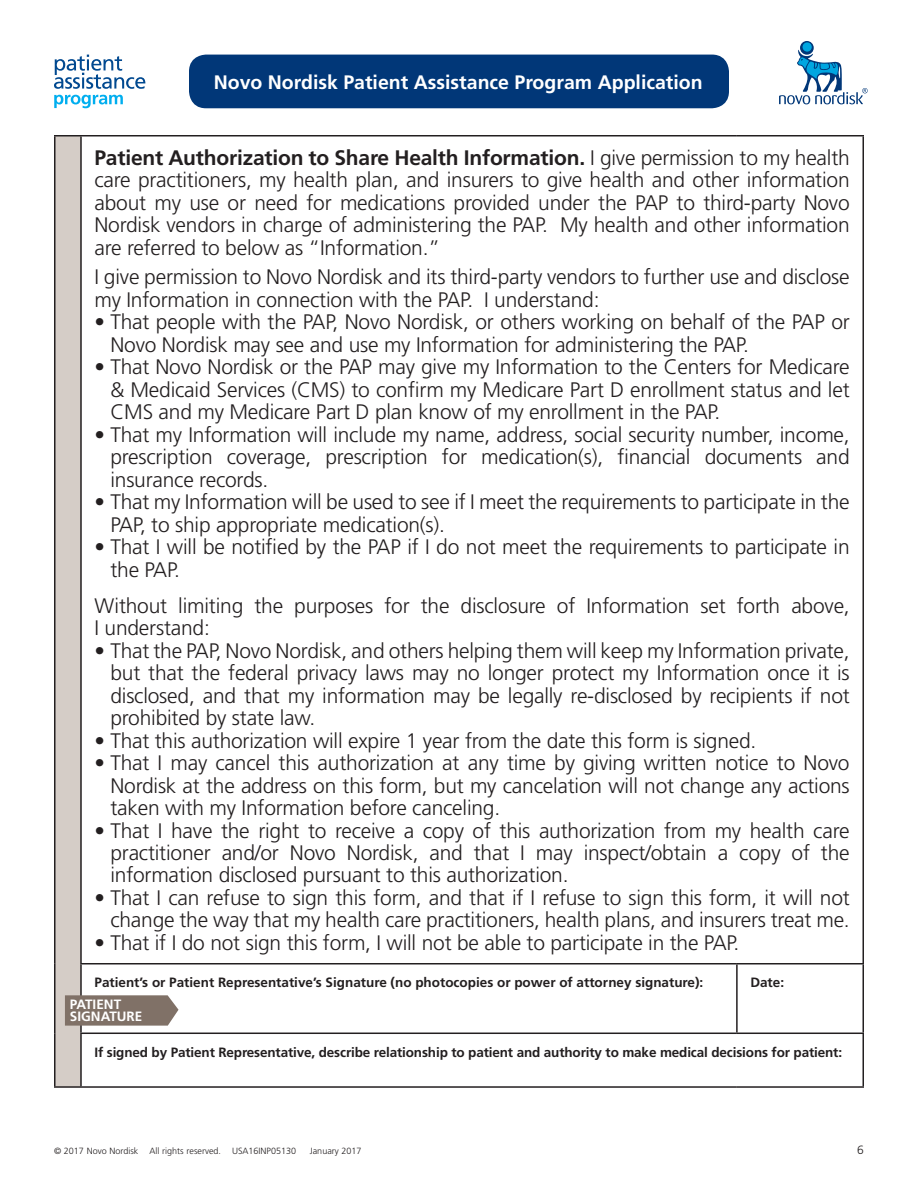
<style>
.page{position:relative;width:918px;height:1188px;background:#fff}
.page>*{position:absolute;margin:0;border:0;box-sizing:border-box;transform-origin:0 0}
.t1{font:300 21px/22.5px "Frutiger";letter-spacing:-.01em;color:#231f20;text-align:justify}
.t2{font:700 19.5px "Frutiger";color:#fff}
.t3{font:700 13.5px "Frutiger";letter-spacing:-.01em;color:#231f20}
.t4{font:700 13.5px/12px "Frutiger";color:#fff}
.t5{font:300 12px "Frutiger";color:#231f20}
.t6{font:300 9px "Frutiger";color:#231f20}
.s1{font-weight:700}
</style>
<div class="page">
<svg style="left:800px;top:41px;width:14px;height:14px"></svg>
<div style="left:803px;top:42px;width:9px;height:10px;background:#00a6e0;border-radius:50%"></div>
<svg style="left:779px;top:49px;width:89px;height:55px"></svg>
<svg style="left:54px;top:55px;width:91px;height:34px"></svg>
<svg style="left:54px;top:95px;width:69px;height:13px"></svg>
<div style="left:189px;top:55px;width:540px;height:53px;background:#013778;border-radius:17px"></div>
<div style="left:55px;top:136px;width:26px;height:951px;background:#d5cdc7"></div>
<hr style="left:54px;top:136px;width:2px;height:828px;background:#231f20">
<hr style="left:80px;top:136px;width:2px;height:827px;background:#231f20">
<hr style="left:862px;top:136px;width:2px;height:827px;background:#231f20">
<hr style="left:54px;top:964px;width:2px;height:69px;background:#231f20">
<hr style="left:80px;top:963px;width:657px;height:1px;background:#231f20">
<hr style="left:80px;top:964px;width:2px;height:69px;background:#231f20">
<hr style="left:737px;top:963px;width:127px;height:1px;background:#231f20">
<hr style="left:736px;top:964px;width:2px;height:69px;background:#231f20">
<hr style="left:862px;top:964px;width:2px;height:69px;background:#231f20">
<hr style="left:54px;top:1033px;width:2px;height:53px;background:#231f20">
<hr style="left:80px;top:1033px;width:657px;height:1px;background:#231f20">
<hr style="left:80px;top:1034px;width:2px;height:52px;background:#231f20">
<hr style="left:737px;top:1033px;width:127px;height:1px;background:#231f20">
<hr style="left:862px;top:1034px;width:2px;height:52px;background:#231f20">
<hr style="left:54px;top:1086px;width:27px;height:2px;background:#231f20">
<hr style="left:81px;top:1086px;width:656px;height:2px;background:#231f20">
<hr style="left:737px;top:1086px;width:127px;height:2px;background:#231f20">
<svg style="left:54px;top:135px;width:27px;height:1px"></svg>
<hr style="left:81px;top:135px;width:656px;height:1px;background:#231f20">
<hr style="left:737px;top:135px;width:127px;height:1px;background:#231f20">
<svg style="left:65px;top:995px;width:114px;height:31px;background:#897b71"></svg>
<p class="t2" style="left:214px;top:71px;width:491px">Novo Nordisk Patient Assistance Program Application</p>
<p class="t1" style="left:94px;top:147px;width:757px"><span class="s1">Patient Authorization to Share Health Information.</span> I give permission to my health care practitioners, my health plan, and insurers to give health and other information about my use or need for medications provided under the PAP to third-party Novo Nordisk vendors in charge of administering the PAP. My health and other information are referred to below as “Information.”</p>
<p class="t1" style="left:94px;top:266px;width:757px">I give permission to Novo Nordisk and its third-party vendors to further use and disclose my Information in connection with the PAP. I understand:</p>
<p class="t1" style="left:110px;top:311px;width:741px;text-indent:-16px">• That people with the PAP, Novo Nordisk, or others working on behalf of the PAP or<br>Novo Nordisk may see and use my Information for administering the PAP.</p>
<p class="t1" style="left:110px;top:356px;width:741px;text-indent:-16px">• That Novo Nordisk or the PAP may give my Information to the Centers for Medicare &amp; Medicaid Services (CMS) to confirm my Medicare Part D enrollment status and let CMS and my Medicare Part D plan know of my enrollment in the PAP.</p>
<p class="t1" style="left:110px;top:423px;width:741px;text-indent:-16px">• That my Information will include my name, address, social security number, income, prescription coverage, prescription for medication(s), financial documents and insurance records.</p>
<p class="t1" style="left:110px;top:491px;width:741px;text-indent:-16px">• That my Information will be used to see if I meet the requirements to participate in the<br>PAP, to ship appropriate medication(s).</p>
<p class="t1" style="left:110px;top:536px;width:741px;text-indent:-16px">• That I will be notified by the PAP if I do not meet the requirements to participate in the PAP.</p>
<p class="t1" style="left:94px;top:594px;width:757px">Without limiting the purposes for the disclosure of Information set forth above,<br>I understand:</p>
<p class="t1" style="left:110px;top:639px;width:741px;text-indent:-16px">• That the PAP, Novo Nordisk, and others helping them will keep my Information private, but that the federal privacy laws may no longer protect my Information once it is disclosed, and that my information may be legally re-disclosed by recipients if not prohibited by state law.</p>
<p class="t1" style="left:95px;top:729px;width:663px">• That this authorization will expire 1 year from the date this form is signed.</p>
<p class="t1" style="left:110px;top:752px;width:741px;text-indent:-16px">• That I may cancel this authorization at any time by giving written notice to Novo Nordisk at the address on this form, but my cancelation will not change any actions taken with my Information before canceling.</p>
<p class="t1" style="left:110px;top:819px;width:741px;text-indent:-16px">• That I have the right to receive a copy of this authorization from my health care practitioner and/or Novo Nordisk, and that I may inspect/obtain a copy of the information disclosed pursuant to this authorization.</p>
<p class="t1" style="left:95px;top:887px;width:757px;text-align:right">• That I can refuse to sign this form, and that if I refuse to sign this form, it will not change the way that my health care practitioners, health plans, and insurers treat me.</p>
<p class="t1" style="left:95px;top:932px;width:646px">• That if I do not sign this form, I will not be able to participate in the PAP.</p>
<p class="t3" style="left:94px;top:975px;width:610px">Patient’s or Patient Representative’s Signature (no photocopies or power of attorney signature):</p>
<p class="t3" style="left:750px;top:975px;width:35px">Date:</p>
<p class="t4" style="left:70px;top:999px;width:53px">PATIENT<br>Signature</p>
<p class="t3" style="left:94px;top:1044px;width:749px">If signed by Patient Representative, describe relationship to patient and authority to make medical decisions for patient:</p>
<p class="t6" style="left:54px;top:1145px;width:244px">© 2017 Novo Nordisk All rights reserved. USA16INP05130</p>
<p class="t6" style="left:310px;top:1145px;width:53px">January 2017</p>
<p class="t5" style="left:857px;top:1143px;width:8px">6</p>
</div>
